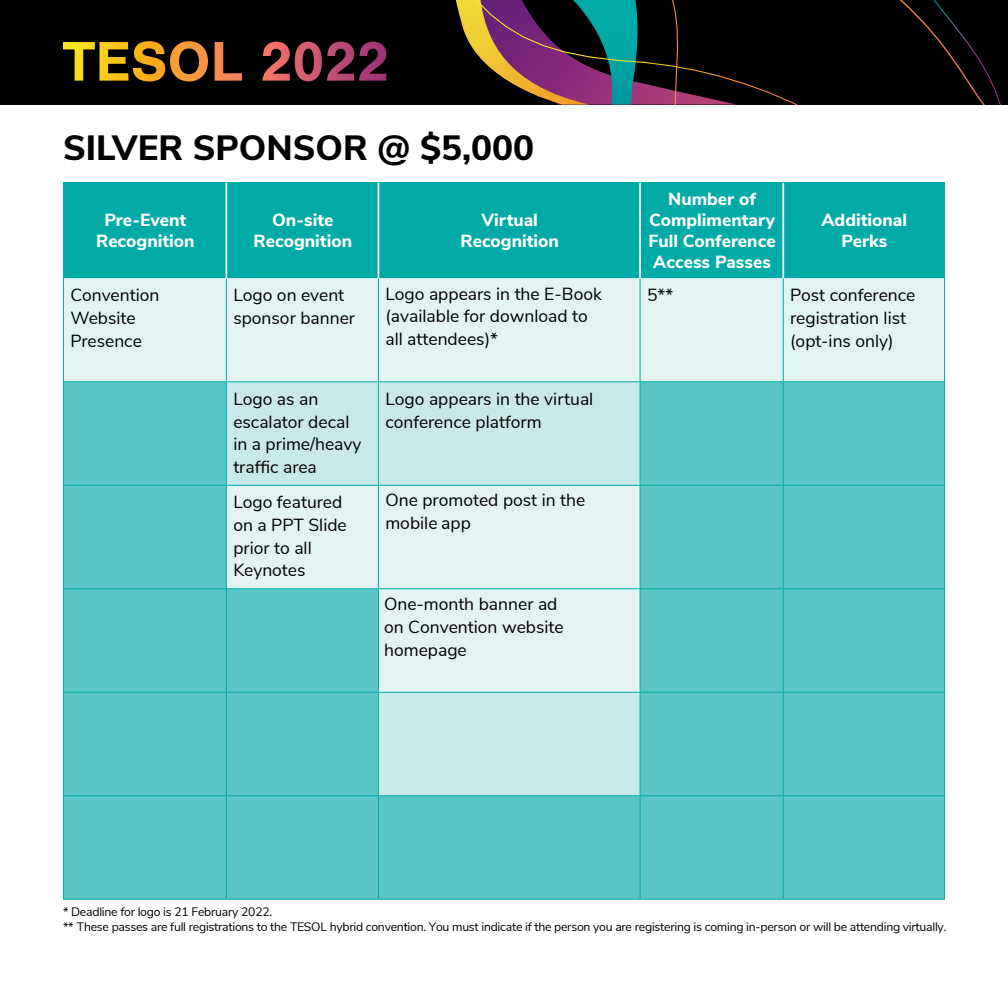
<style>
.page{position:relative;width:1008px;height:1008px;background:#fff}
.page>*{position:absolute;margin:0;border:0;box-sizing:border-box;transform-origin:0 0}
.body2{font:800 35px "Nunito Sans";color:#000}
.BODY_ULIST{font:17.5px/22.8px "Nunito Sans";color:#000}
.COLUMN_HEADER_REVERS{font:800 17.5px/21px "Nunito Sans";color:#fff;text-align:center}
.BODY_ULIST-2{font:17.5px/22.8px "Nunito Sans";color:#000}
.FOOTNOTE_7PT{font:12.25px/14.7px "Nunito Sans";letter-spacing:-.02em;color:#000}
.s1{font-style:inherit}
</style>
<div class="page">
<div style="left:0;top:0;width:1008px;height:105px;background:#000"></div>
<svg style="left:456px;top:0;width:545px;height:105px"></svg>
<svg style="left:63px;top:41px;width:145px;height:41px"></svg>
<svg style="left:215px;top:42px;width:27px;height:39px"></svg>
<svg style="left:262px;top:42px;width:124px;height:39px"></svg>
<div style="left:64px;top:183px;width:880px;height:95px;background:#00aaa6"></div>
<div style="left:64px;top:278px;width:880px;height:103px;background:#e3f3f2"></div>
<div style="left:64px;top:382px;width:880px;height:517px;background:#59c5c5"></div>
<svg style="left:227px;top:382px;width:413px;height:413px;background:#bee6e5"></svg>
<hr style="left:225px;top:183px;width:2px;height:95px;background:#fff">
<hr style="left:378px;top:183px;width:1px;height:95px;background:#fff">
<hr style="left:639px;top:183px;width:2px;height:95px;background:#fff">
<hr style="left:782px;top:183px;width:2px;height:95px;background:#fff">
<hr style="left:63px;top:278px;width:1px;height:103px;background:#00aaa6">
<hr style="left:226px;top:278px;width:1px;height:103px;background:#00aaa6">
<hr style="left:378px;top:278px;width:1px;height:103px;background:#00aaa6">
<hr style="left:640px;top:278px;width:1px;height:103px;background:#00aaa6">
<hr style="left:783px;top:278px;width:1px;height:103px;background:#00aaa6">
<hr style="left:944px;top:278px;width:1px;height:103px;background:#00aaa6">
<hr style="left:63px;top:381px;width:163px;height:1px;background:#00aaa6">
<hr style="left:63px;top:382px;width:1px;height:103px;background:#00aaa6">
<hr style="left:226px;top:381px;width:152px;height:1px;background:#00aaa6">
<hr style="left:226px;top:382px;width:1px;height:103px;background:#00aaa6">
<hr style="left:378px;top:381px;width:262px;height:1px;background:#00aaa6">
<hr style="left:378px;top:382px;width:1px;height:103px;background:#00aaa6">
<hr style="left:640px;top:381px;width:143px;height:1px;background:#00aaa6">
<hr style="left:640px;top:382px;width:1px;height:103px;background:#00aaa6">
<hr style="left:783px;top:381px;width:162px;height:1px;background:#00aaa6">
<hr style="left:783px;top:382px;width:1px;height:103px;background:#00aaa6">
<hr style="left:944px;top:382px;width:1px;height:103px;background:#00aaa6">
<hr style="left:63px;top:485px;width:163px;height:1px;background:#00aaa6">
<hr style="left:63px;top:486px;width:1px;height:102px;background:#00aaa6">
<hr style="left:226px;top:485px;width:152px;height:1px;background:#00aaa6">
<hr style="left:226px;top:486px;width:1px;height:102px;background:#00aaa6">
<hr style="left:378px;top:485px;width:262px;height:1px;background:#00aaa6">
<hr style="left:378px;top:486px;width:1px;height:102px;background:#00aaa6">
<hr style="left:640px;top:485px;width:143px;height:1px;background:#00aaa6">
<hr style="left:640px;top:486px;width:1px;height:102px;background:#00aaa6">
<hr style="left:783px;top:485px;width:162px;height:1px;background:#00aaa6">
<hr style="left:783px;top:486px;width:1px;height:102px;background:#00aaa6">
<hr style="left:944px;top:486px;width:1px;height:102px;background:#00aaa6">
<hr style="left:63px;top:588px;width:163px;height:1px;background:#00aaa6">
<hr style="left:63px;top:589px;width:1px;height:103px;background:#00aaa6">
<hr style="left:226px;top:588px;width:152px;height:1px;background:#00aaa6">
<hr style="left:226px;top:589px;width:1px;height:103px;background:#00aaa6">
<hr style="left:378px;top:588px;width:262px;height:1px;background:#00aaa6">
<hr style="left:378px;top:589px;width:1px;height:103px;background:#00aaa6">
<hr style="left:640px;top:588px;width:143px;height:1px;background:#00aaa6">
<hr style="left:640px;top:589px;width:1px;height:103px;background:#00aaa6">
<hr style="left:783px;top:588px;width:162px;height:1px;background:#00aaa6">
<hr style="left:783px;top:589px;width:1px;height:103px;background:#00aaa6">
<hr style="left:944px;top:589px;width:1px;height:103px;background:#00aaa6">
<hr style="left:63px;top:692px;width:163px;height:1px;background:#00aaa6">
<hr style="left:63px;top:693px;width:1px;height:102px;background:#00aaa6">
<hr style="left:226px;top:692px;width:152px;height:1px;background:#00aaa6">
<hr style="left:226px;top:693px;width:1px;height:102px;background:#00aaa6">
<hr style="left:378px;top:692px;width:262px;height:1px;background:#00aaa6">
<hr style="left:378px;top:693px;width:1px;height:102px;background:#00aaa6">
<hr style="left:640px;top:692px;width:143px;height:1px;background:#00aaa6">
<hr style="left:640px;top:693px;width:1px;height:102px;background:#00aaa6">
<hr style="left:783px;top:692px;width:162px;height:1px;background:#00aaa6">
<hr style="left:783px;top:693px;width:1px;height:102px;background:#00aaa6">
<hr style="left:944px;top:693px;width:1px;height:102px;background:#00aaa6">
<hr style="left:63px;top:795px;width:163px;height:1px;background:#00aaa6">
<hr style="left:63px;top:796px;width:1px;height:103px;background:#00aaa6">
<hr style="left:226px;top:795px;width:152px;height:1px;background:#00aaa6">
<hr style="left:226px;top:796px;width:1px;height:103px;background:#00aaa6">
<hr style="left:378px;top:795px;width:262px;height:1px;background:#00aaa6">
<hr style="left:378px;top:796px;width:1px;height:103px;background:#00aaa6">
<hr style="left:640px;top:795px;width:143px;height:1px;background:#00aaa6">
<hr style="left:640px;top:796px;width:1px;height:103px;background:#00aaa6">
<hr style="left:783px;top:795px;width:162px;height:1px;background:#00aaa6">
<hr style="left:783px;top:796px;width:1px;height:103px;background:#00aaa6">
<hr style="left:944px;top:796px;width:1px;height:103px;background:#00aaa6">
<hr style="left:63px;top:899px;width:163px;height:1px;background:#00aaa6">
<hr style="left:226px;top:899px;width:152px;height:1px;background:#00aaa6">
<hr style="left:378px;top:899px;width:262px;height:1px;background:#00aaa6">
<hr style="left:640px;top:899px;width:143px;height:1px;background:#00aaa6">
<hr style="left:783px;top:899px;width:162px;height:1px;background:#00aaa6">
<hr style="left:63px;top:182px;width:163px;height:1px;background:#00aaa6">
<hr style="left:63px;top:183px;width:1px;height:95px;background:#00aaa6">
<hr style="left:226px;top:182px;width:152px;height:1px;background:#00aaa6">
<hr style="left:378px;top:182px;width:262px;height:1px;background:#00aaa6">
<hr style="left:640px;top:182px;width:143px;height:1px;background:#00aaa6">
<hr style="left:783px;top:182px;width:162px;height:1px;background:#00aaa6">
<hr style="left:944px;top:183px;width:1px;height:95px;background:#00aaa6">
<p class="body2" style="left:63px;top:122px;width:473px">SILVER SPONSOR @ $5,000</p>
<p class="COLUMN_HEADER_REVERS" style="left:96px;top:209px;width:100px">Pre-Event<br>Recognition</p>
<p class="COLUMN_HEADER_REVERS" style="left:254px;top:209px;width:100px">On-site<br>Recognition</p>
<p class="COLUMN_HEADER_REVERS" style="left:460px;top:209px;width:100px">Virtual<br>Recognition</p>
<p class="COLUMN_HEADER_REVERS" style="left:649px;top:188px;width:129px">Number of<br>Complimentary<br>Full Conference<br>Access Passes</p>
<p class="COLUMN_HEADER_REVERS" style="left:822px;top:209px;width:87px">Additional<br>Perks</p>
<p class="BODY_ULIST" style="left:70px;top:283px;width:91px">Convention<br>Website<br>Presence</p>
<p class="BODY_ULIST" style="left:233px;top:283px;width:123px">Logo on event sponsor banner</p>
<p class="BODY_ULIST" style="left:385px;top:281px;width:218px">Logo appears in the E-Book (available for download to all attendees)<span class="s1">*</span></p>
<p class="BODY_ULIST" style="left:647px;top:283px;width:28px">5**</p>
<p class="BODY_ULIST" style="left:790px;top:283px;width:127px">Post conference registration list (opt-ins only)</p>
<p class="BODY_ULIST" style="left:233px;top:386px;width:130px">Logo as an escalator decal in a prime/heavy <span class="s1">traffic area</span></p>
<p class="BODY_ULIST" style="left:385px;top:386px;width:209px">Logo appears in the virtual conference platform</p>
<p class="BODY_ULIST" style="left:233px;top:490px;width:115px">Logo featured on a PPT Slide prior to all<br>Keynotes</p>
<p class="BODY_ULIST" style="left:385px;top:488px;width:202px">One promoted post in the mobile app</p>
<p class="BODY_ULIST-2" style="left:384px;top:592px;width:181px"><span class="s1">One</span>-month banner ad on Convention website homepage</p>
<p class="FOOTNOTE_7PT" style="left:63px;top:904px;width:885px"><span class="s1">* Deadline for logo is 21 February 2022.<br></span>** These passes are full registrations to the TESOL hybrid convention. You must indicate if the person you are registering is coming in-person or will be attending virtually.</p>
</div>
